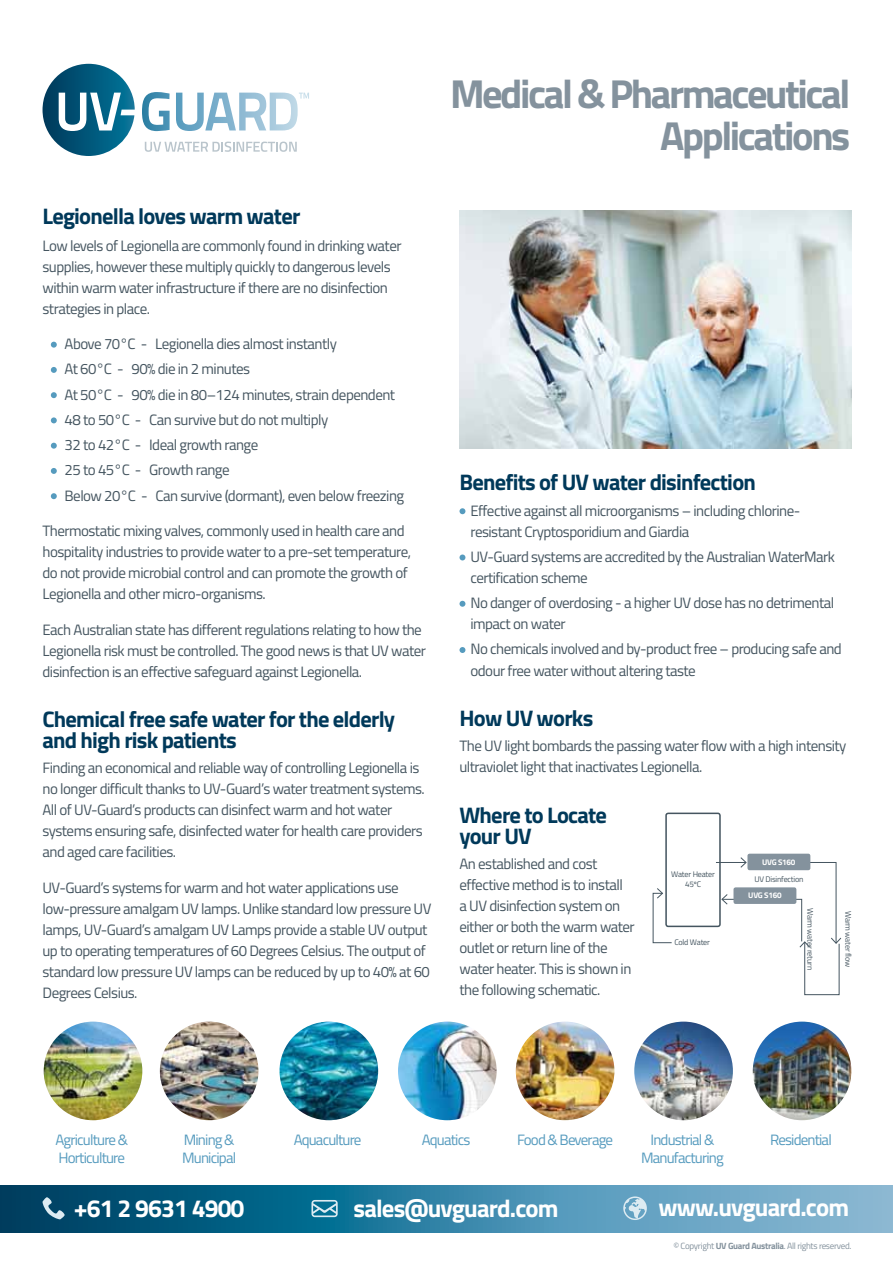
<style>
.page{position:relative;width:893px;height:1263px;background:#fff}
.page>*{position:absolute;margin:0;border:0;box-sizing:border-box;transform-origin:0 0}
.t1{font:700 40.5px/42.3px "Titillium Web";letter-spacing:-.06em;color:#84929d;text-align:right}
.t2{font:700 24.75px "Titillium Web";letter-spacing:-.035em;color:#fff}
.t3{font:700 22.5px/21px "Titillium Web";letter-spacing:-.035em;color:#00395a}
.t4{font:15px/21px "Titillium Web";letter-spacing:-.035em;color:#455560}
.t5{font:15px/18px "Titillium Web";letter-spacing:-.055em;color:#569bbe}
.t6{font:9px "Titillium Web";letter-spacing:-.035em;color:#84929d}
.t7{font:8.1px/9.8px "Titillium Web";letter-spacing:-.025em;color:#455560;text-align:center}
.t8{font:700 8.1px "Titillium Web";letter-spacing:-.025em;color:#fff}
.s1{font-weight:700}
</style>
<div class="page">
<svg style="left:51px;top:342px;width:6px;height:6px"></svg>
<svg style="left:51px;top:367px;width:6px;height:6px"></svg>
<svg style="left:51px;top:392px;width:6px;height:6px"></svg>
<svg style="left:51px;top:417px;width:6px;height:6px"></svg>
<svg style="left:51px;top:443px;width:6px;height:6px"></svg>
<svg style="left:51px;top:468px;width:6px;height:6px"></svg>
<svg style="left:51px;top:493px;width:6px;height:6px"></svg>
<svg style="left:459px;top:508px;width:6px;height:6px"></svg>
<svg style="left:459px;top:554px;width:6px;height:6px"></svg>
<svg style="left:459px;top:601px;width:6px;height:6px"></svg>
<svg style="left:459px;top:647px;width:6px;height:6px"></svg>
<svg style="left:0;top:1185px;width:893px;height:47px;background:#3781a2"></svg>
<svg style="left:43px;top:64px;width:266px;height:92px"></svg>
<svg style="left:43px;top:1197px;width:22px;height:22px"></svg>
<svg style="left:311px;top:1200px;width:27px;height:17px"></svg>
<svg style="left:623px;top:1196px;width:24px;height:24px"></svg>
<img style="left:459px;top:210px;width:392px;height:238px">
<img style="left:44px;top:1021px;width:98px;height:99px;border-radius:49px">
<img style="left:160px;top:1021px;width:98px;height:99px;border-radius:49px">
<img style="left:279px;top:1021px;width:99px;height:99px;border-radius:49px">
<img style="left:516px;top:1021px;width:98px;height:99px;border-radius:49px">
<img style="left:634px;top:1021px;width:99px;height:99px;border-radius:49px">
<img style="left:753px;top:1021px;width:98px;height:99px;border-radius:49px">
<img style="left:398px;top:1021px;width:99px;height:99px;border-radius:49px">
<div style="left:665px;top:812px;width:56px;height:115px;border:2px solid #455560;border-radius:2px"></div>
<hr style="left:716px;top:862px;width:30px;height:1px;background:#455560">
<svg style="left:721px;top:856px;width:121px;height:139px"></svg>
<svg style="left:652px;top:887px;width:20px;height:56px"></svg>
<div style="left:747px;top:854px;width:63px;height:16px;background:#84929d;border-radius:2px"></div>
<div style="left:733px;top:887px;width:63px;height:17px;background:#84929d;border-radius:2px"></div>
<h3 class="t3" style="left:43px;top:204px;width:259px">Legionella loves warm water</h3>
<p class="t4" style="left:43px;top:234px;width:361px">Low levels of Legionella are commonly found in drinking water supplies, however these multiply quickly to dangerous levels within warm water infrastructure if there are no disinfection strategies in place.</p>
<p class="t4" style="left:65px;top:331px;width:341px;line-height:25.2px">Above 70°C - Legionella dies almost instantly<br>At 60°C - 90% die in 2 minutes<br>At 50°C - 90% die in 80–124 minutes, strain dependent 48 to 50°C - Can survive but do not multiply<br>32 to 42°C - Ideal growth range<br>25 to 45°C - Growth range<br>Below 20°C - Can survive (dormant), even below freezing</p>
<p class="t4" style="left:43px;top:520px;width:370px">Thermostatic mixing valves, commonly used in health care and hospitality industries to provide water to a pre-set temperature, do not provide microbial control and can promote the growth of Legionella and other micro-organisms.</p>
<p class="t4" style="left:43px;top:618px;width:385px">Each Australian state has different regulations relating to how the<br>Legionella risk must be controlled. The good news is that UV water disinfection is an effective safeguard against Legionella.</p>
<h3 class="t3" style="left:43px;top:708px;width:354px">Chemical free safe water for the elderly and high risk patients</h3>
<p class="t4" style="left:43px;top:757px;width:384px">Finding an economical and reliable way of controlling Legionella is no longer difficult thanks to UV-Guard’s water treatment systems.<br>All of UV-Guard’s products can disinfect warm and hot water systems ensuring safe, disinfected water for health care providers and aged care facilities.</p>
<p class="t4" style="left:43px;top:876px;width:390px">UV-Guard’s systems for warm and hot water applications use low-pressure amalgam UV lamps. Unlike standard low pressure UV lamps, UV-Guard’s amalgam UV Lamps provide a stable UV output up to operating temperatures of 60 Degrees Celsius. The output of standard low pressure UV lamps can be reduced by up to 40% at 60<br>Degrees Celsius.</p>
<h1 class="t1" style="left:450px;top:70px;width:402px">Medical &amp; Pharmaceutical<br>Applications</h1>
<h3 class="t3" style="left:459px;top:471px;width:298px">Benefits of UV water disinfection</h3>
<p class="t4" style="left:470px;top:499px;width:331px">Effective against all microorganisms – including chlorine&shy;resistant Cryptosporidium and Giardia</p>
<p class="t4" style="left:470px;top:545px;width:366px">UV-Guard systems are accredited by the Australian WaterMark certification scheme</p>
<p class="t4" style="left:470px;top:592px;width:365px">No danger of overdosing - a higher UV dose has no detrimental impact on water</p>
<p class="t4" style="left:470px;top:638px;width:373px">No chemicals involved and by-product free – producing safe and odour free water without altering taste</p>
<h3 class="t3" style="left:459px;top:706px;width:135px">How UV works</h3>
<p class="t4" style="left:459px;top:735px;width:389px">The UV light bombards the passing water flow with a high intensity ultraviolet light that inactivates Legionella.</p>
<h3 class="t3" style="left:459px;top:803px;width:149px">Where to Locate your UV</h3>
<p class="t4" style="left:459px;top:852px;width:177px">An established and cost effective method is to install<br>a UV disinfection system on either or both the warm water outlet or return line of the water heater. This is shown in the following schematic.</p>
<p class="t8" style="left:762px;top:856px;width:35px">UVG S160</p>
<p class="t8" style="left:748px;top:889px;width:35px">UVG S160</p>
<p class="t7" style="left:671px;top:869px;width:45px">Water Heater<br>45ºC</p>
<p class="t7" style="left:754px;top:874px;width:51px">UV Disinfection</p>
<p class="t7" style="left:816px;top:908px;width:63px;rotate:90deg">Warm water return</p>
<p class="t7" style="left:853px;top:911px;width:58px;rotate:90deg">Warm water flow</p>
<p class="t7" style="left:674px;top:937px;width:37px">Cold Water</p>
<p class="t5" style="left:56px;top:1129px;width:74px">Agriculture &amp;<br>Horticulture</p>
<p class="t5" style="left:182px;top:1129px;width:56px">Mining &amp;<br>Municipal</p>
<p class="t5" style="left:294px;top:1129px;width:69px">Aquaculture</p>
<p class="t5" style="left:517px;top:1129px;width:98px">Food &amp; Beverage</p>
<p class="t5" style="left:641px;top:1129px;width:84px;text-align:center">Industrial &amp;<br>Manufacturing</p>
<p class="t5" style="left:422px;top:1129px;width:50px">Aquatics</p>
<p class="t5" style="left:770px;top:1129px;width:63px">Residential</p>
<h2 class="t2" style="left:74px;top:1189px;width:172px">+61 2 9631 4900</h2>
<h2 class="t2" style="left:354px;top:1189px;width:206px">sales@uvguard.com</h2>
<h2 class="t2" style="left:659px;top:1189px;width:192px">www.uvguard.com</h2>
<p class="t6" style="left:673px;top:1239px;width:179px">© Copyright <span class="s1">UV Guard Australia</span>. All rights reserved.</p>
</div>
